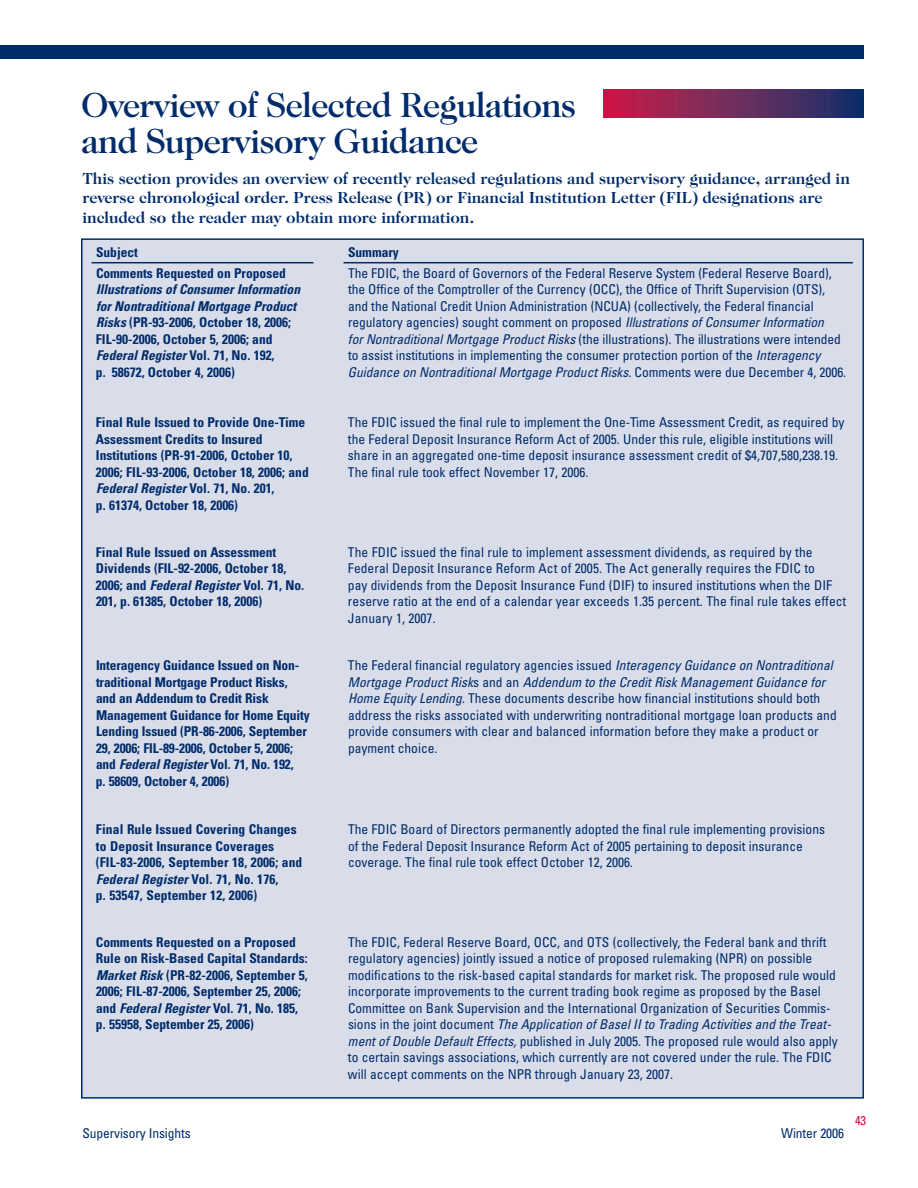
<style>
.page{position:relative;width:918px;height:1188px;background:#fff}
.page>*{position:absolute;margin:0;border:0;box-sizing:border-box;transform-origin:0 0}
.t1{font:500 36px/36px "Caslon No 224";letter-spacing:-.03em;color:#002c6b}
.t2{font:700 16.5px/19.5px "Caslon No 224";color:#002c6b}
.t3{font:condensed 13.5px/16.5px "Univers";color:#002c6b}
.t4{font:700 condensed 13.5px/16.5px "Univers";color:#002c6b}
.t5{font:condensed 12.75px "Univers";color:#d20d44}
.s1{font-style:italic}
</style>
<div class="page">
<div style="left:82px;top:239px;width:781px;height:859px;background:#d9dce9"></div>
<svg style="left:603px;top:89px;width:261px;height:28px"></svg>
<hr style="left:92px;top:262px;width:222px;height:1px;background:#002c6b">
<hr style="left:344px;top:262px;width:509px;height:1px;background:#002c6b">
<div style="left:0;top:45px;width:864px;height:13px;background:#002c6b"></div>
<h1 class="t1" style="left:81px;top:90px;width:497px">Overview of Selected Regulations and Supervisory Guidance</h1>
<p class="t2" style="left:82px;top:169px;width:769px">This section provides an overview of recently released regulations and supervisory guidance, arranged in reverse chronological order. Press Release (PR) or Financial Institution Letter (FIL) designations are included so the reader may obtain more information.</p>
<p class="t4" style="left:96px;top:246px;width:44px">Subject</p>
<p class="t4" style="left:348px;top:246px;width:52px">Summary</p>
<p class="t4" style="left:96px;top:266px;width:208px">Comments Requested on Proposed <span class="s1">Illustrations of ConsumerInformation forNontraditionalMortgage Product Risks</span> (PR-93-2006, October 18, 2006; FIL-90-2006, October 5, 2006; and <span class="s1">FederalRegister</span>Vo l . 7 1 , N o . 1 92 ,<br>p. 58672, October 4, 2006)</p>
<p class="t4" style="left:96px;top:416px;width:214px">Final Rule Issued to Provide One-Time Assessment Credits to Insured Institutions (PR-91-2006, October 10, 2006; FIL-93-2006, October 18, 2006; and <span class="s1">FederalRegister</span>Vo l . 7 1 , N o . 20 1 ,<br>p. 61374, October 18, 2006)</p>
<p class="t4" style="left:96px;top:545px;width:210px">Final Rule Issued on Assessment Dividends (FIL-92-2006, October 18, 2006; and <span class="s1">FederalRegister</span>Vol. 71, No.<br>201, p. 61385, October 18, 2006)</p>
<p class="t3" style="left:348px;top:266px;width:500px">The FDIC, the Board of Governors of the Federal Reserve System (Federal Reserve Board), the Office of the Comptroller of the Currency (OCC), the Office of Thrift Supervision (OTS), and the National Credit Union Administration (NCUA) (collectively, the Federal financial regulatory agencies) sought comment on proposed <span class="s1">Illustrations of ConsumerInformation forNontraditionalMortgage ProductRisks</span> (the illustrations). The illustrations were intended to assist institutions in implementing the consumer protection portion of the <span class="s1">Interagency Guidance on NontraditionalMortgage ProductRisks.</span>C o m m e n ts w e r e d u e D e c e m b e r 4, 2 0 0 6 .</p>
<p class="t3" style="left:348px;top:415px;width:498px">The FDIC issued the final rule to implement the One-Time Assessment Credit, as required by the Federal Deposit Insurance Reform Act of 2005. Under this rule, eligible institutions will share in an aggregated one-time deposit insurance assessment credit of $4,707,580,238.19.<br>The final rule took effect November 17, 2006.</p>
<p class="t3" style="left:348px;top:545px;width:500px">The FDIC issued the final rule to implement assessment dividends, as required by the Federal Deposit Insurance Reform Act of 2005. The Act generally requires the FDIC to<br>pay dividends from the Deposit Insurance Fund (DIF) to insured institutions when the DIF reserve ratio at the end of a calendar year exceeds 1.35 percent. The final rule takes effect January 1, 2007.</p>
<p class="t3" style="left:348px;top:659px;width:490px">The Federal financial regulatory agencies issued <span class="s1">Interagency Guidance on Nontraditional Mortgage ProductRisk</span>s a n d a n <span class="s1">Addendum to the CreditRisk ManagementGuidance for Home Equity Lending.</span>These documents describe how financial institutions should both address the risks associated with underwriting nontraditional mortgage loan products and provide consumers with clear and balanced information before they make a product or payment choice.</p>
<p class="t4" style="left:96px;top:659px;width:215px">Interagency Guidance Issued on Non&shy;traditional Mortgage Product Risks, and an Addendum to Credit Risk Management Guidance for Home Equity Lending Issued (PR-86-2006, September 29, 2006; FIL-89-2006, October 5, 2006; and <span class="s1">FederalRegister</span>Vol. 71, No. 192,<br>p. 58609, October 4, 2006)</p>
<p class="t4" style="left:96px;top:822px;width:208px">Final Rule Issued Covering Changes to Deposit Insurance Coverages (FIL-83-2006, September 18, 2006; and <span class="s1">Federal Register</span> Vo l . 7 1 , N o . 1 7 6 ,<br>p. 53547, September 12, 2006)</p>
<p class="t4" style="left:96px;top:935px;width:213px">Comments Requested on a Proposed Rule on Risk-Based Capital Standards:<br><span class="s1">MarketRisk</span> (PR-82-2006, September 5, 2006; FIL-87-2006, September 25, 2006; and <span class="s1">FederalRegister</span>Vol. 71, No. 185, p. 55958, September 25, 2006)</p>
<p class="t3" style="left:348px;top:822px;width:479px">The FDIC Board of Directors permanently adopted the final rule implementing provisions of the Federal Deposit Insurance Reform Act of 2005 pertaining to deposit insurance coverage. The final rule took effect October 12, 2006.</p>
<p class="t3" style="left:348px;top:935px;width:491px">The FDIC, Federal Reserve Board, OCC, and OTS (collectively, the Federal bank and thrift regulatory agencies) jointly issued a notice of proposed rulemaking (NPR) on possible modifications to the risk-based capital standards for market risk. The proposed rule would incorporate improvements to the current trading book regime as proposed by the Basel Committee on Bank Supervision and the International Organization of Securities Commis&shy;s i o n s i n t h e j o i n t d o c u m e n t <span class="s1">The Application of BaselIIto Trading Activities and the Treat&shy;mentof Double DefaultEffects,</span>published in July 2005. The proposed rule would also apply to certain savings associations, which currently are not covered under the rule. The FDIC will accept comments on the NPR through January 23, 2007.</p>
<p class="t3" style="left:83px;top:1126px;width:110px">Supervisory Insights</p>
<p class="t3" style="left:781px;top:1126px;width:64px">Winter 2006</p>
<p class="t5" style="left:855px;top:1116px;width:13px">43</p>
</div>
